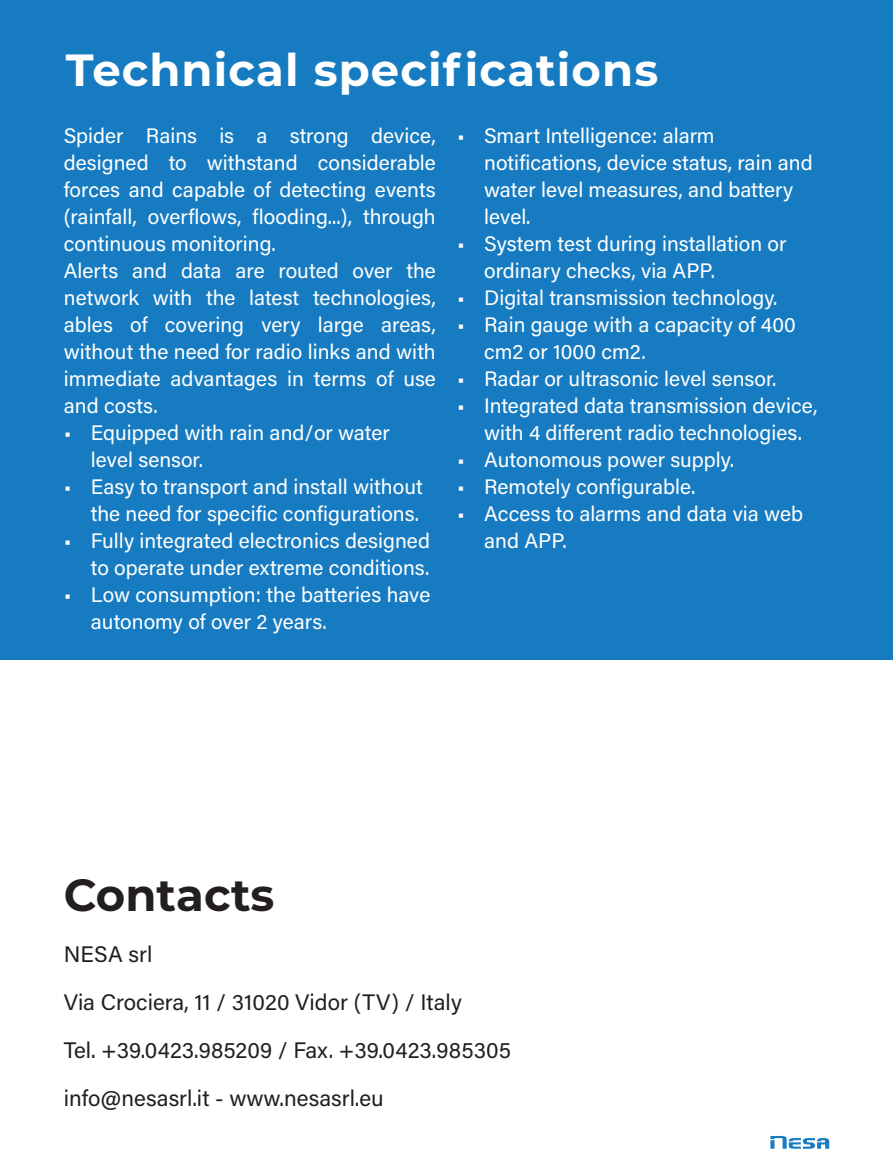
<style>
.page{position:relative;width:893px;height:1170px;background:#fff}
.page>*{position:absolute;margin:0;border:0;box-sizing:border-box;transform-origin:0 0}
.t1{font:700 45px "Montserrat";letter-spacing:.025em;color:#fff}
.t2{font:700 45px "Montserrat";color:#231f20}
.t3{font:22.5px "Acumin Variable Concept";color:#231f20}
.t4{font:21px/27px "Acumin Variable Concept";color:#fff}
</style>
<div class="page">
<div style="left:0;top:0;width:893px;height:659px;background:#177bc1"></div>
<svg style="left:770px;top:1136px;width:59px;height:12px"></svg>
<p class="t1" style="left:66px;top:37px;width:594px">Technical specifications</p>
<p class="t4" style="left:64px;top:121px;width:374px;text-align:justify">Spider Rains is a strong device, designed to withstand considerable forces and capable of detecting events (rainfall, overflows, flooding...), through continuous monitoring.</p>
<p class="t4" style="left:64px;top:256px;width:374px;text-align:justify">Alerts and data are routed over the network with the latest technologies, ables of covering very large areas, without the need for radio links and with immediate advantages in terms of use and costs.</p>
<p class="t4" style="left:91px;top:418px;width:301px;text-indent:-27px">• Equipped with rain and/or water level sensor.</p>
<p class="t4" style="left:64px;top:472px;width:361px;text-align:right">• Easy to transport and install without the need for specific configurations.</p>
<p class="t4" style="left:64px;top:526px;width:368px;text-align:right">• Fully integrated electronics designed to operate under extreme conditions.</p>
<p class="t4" style="left:91px;top:580px;width:341px;text-indent:-27px">• Low consumption: the batteries have autonomy of over 2 years.</p>
<p class="t4" style="left:484px;top:121px;width:330px;text-indent:-27px">• Smart Intelligence: alarm notifications, device status, rain and water level measures, and battery level.</p>
<p class="t4" style="left:484px;top:229px;width:304px;text-indent:-27px">• System test during installation or ordinary checks, via APP.</p>
<p class="t4" style="left:457px;top:283px;width:322px">• Digital transmission technology.</p>
<p class="t4" style="left:484px;top:310px;width:313px;text-indent:-27px">• Rain gauge with a capacity of 400 cm2 or 1000 cm2.</p>
<p class="t4" style="left:457px;top:364px;width:321px">• Radar or ultrasonic level sensor.</p>
<p class="t4" style="left:457px;top:391px;width:362px;text-align:center">• Integrated data transmission device, with 4 different radio technologies.</p>
<p class="t4" style="left:457px;top:445px;width:278px">• Autonomous power supply.</p>
<p class="t4" style="left:457px;top:472px;width:240px">• Remotely configurable.</p>
<p class="t4" style="left:484px;top:499px;width:320px;text-indent:-27px">• Access to alarms and data via web and APP.</p>
<p class="t2" style="left:64px;top:862px;width:212px">Contacts</p>
<p class="t3" style="left:64px;top:938px;width:90px">NESA srl</p>
<p class="t3" style="left:64px;top:986px;width:400px">Via Crociera, 11 / 31020 Vidor (TV) / Italy</p>
<p class="t3" style="left:64px;top:1034px;width:449px">Tel. +39.0423.985209 / Fax. +39.0423.985305</p>
<p class="t3" style="left:64px;top:1082px;width:321px">info@nesasrl.it - www.nesasrl.eu</p>
</div>
